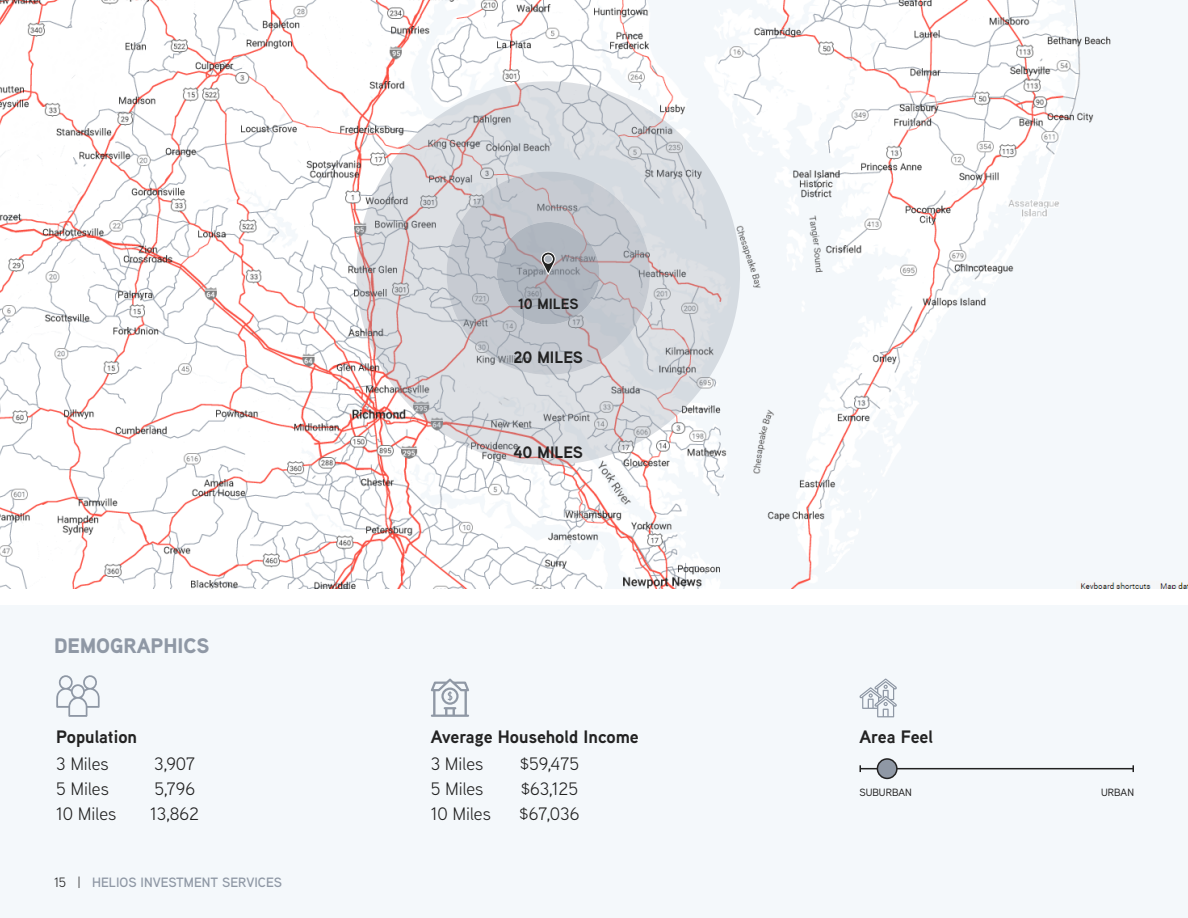
<style>
.page{position:relative;width:1188px;height:918px;background:#fff}
.page>*{position:absolute;margin:0;border:0;box-sizing:border-box;transform-origin:0 0}
.t1{font:900 21px "Aaux Next";color:#8f98a5}
.t2{font:18px "Aaux Next";color:#222}
.t3{font:700 18px "Aaux Next";color:#222}
.t4{font:700 16.5px "Aaux Next";color:#222}
.t5{font:700 14.85px "Aaux Next";color:#222}
.t6{font:600 13.5px "Aaux Next";color:#8f98a5}
.t7{font:500 10.5px "Aaux Next";color:#222}
.s1{font-weight:400;color:#222}
</style>
<div class="page">
<img style="left:0;top:0;width:1188px;height:589px">
<div style="left:0;top:606px;width:1188px;height:312px;background:#f4f8fb"></div>
<svg style="left:56px;top:675px;width:44px;height:42px"></svg>
<svg style="left:431px;top:678px;width:38px;height:39px"></svg>
<svg style="left:859px;top:678px;width:38px;height:39px"></svg>
<hr style="left:860px;top:768px;width:273px;height:1px;background:#222">
<svg style="left:1132px;top:765px;width:2px;height:7px"></svg>
<div style="left:877px;top:759px;width:20px;height:19px;background:#8f98a5;border-radius:50%"></div>
<div style="left:877px;top:758px;width:21px;height:21px;border:2px solid #222;border-radius:50%"></div>
<svg style="left:356px;top:81px;width:384px;height:384px;fill:#dde0e4"></svg>
<svg style="left:447px;top:171px;width:203px;height:204px;background:#c2c5cc"></svg>
<p class="t1" style="left:54px;top:631px;width:157px">DEMOGRAPHICS</p>
<p class="t3" style="left:56px;top:724px;width:82px">Population</p>
<p class="t2" style="left:56px;top:751px;width:54px">3 Miles</p>
<p class="t2" style="left:154px;top:751px;width:42px">3,907</p>
<p class="t2" style="left:56px;top:777px;width:54px">5 Miles</p>
<p class="t2" style="left:154px;top:777px;width:42px">5,796</p>
<p class="t2" style="left:56px;top:801px;width:61px">10 Miles</p>
<p class="t2" style="left:150px;top:801px;width:50px">13,862</p>
<p class="t6" style="left:54px;top:873px;width:229px"><span class="s1">15 |</span> HELIOS INVESTMENT SERVICES</p>
<p class="t5" style="left:518px;top:294px;width:62px">10 MILES</p>
<p class="t4" style="left:513px;top:345px;width:71px">20 MILES</p>
<p class="t4" style="left:513px;top:440px;width:71px">40 MILES</p>
<p class="t3" style="left:431px;top:724px;width:209px">Average Household Income</p>
<p class="t3" style="left:859px;top:724px;width:75px">Area Feel</p>
<p class="t2" style="left:431px;top:751px;width:54px">3 Miles</p>
<p class="t2" style="left:520px;top:751px;width:61px">$59,475</p>
<p class="t2" style="left:431px;top:777px;width:54px">5 Miles</p>
<p class="t2" style="left:521px;top:777px;width:59px">$63,125</p>
<p class="t2" style="left:431px;top:801px;width:61px">10 Miles</p>
<p class="t2" style="left:519px;top:801px;width:62px">$67,036</p>
<p class="t7" style="left:860px;top:786px;width:54px">SUBURBAN</p>
<p class="t7" style="left:1101px;top:786px;width:34px">URBAN</p>
</div>
